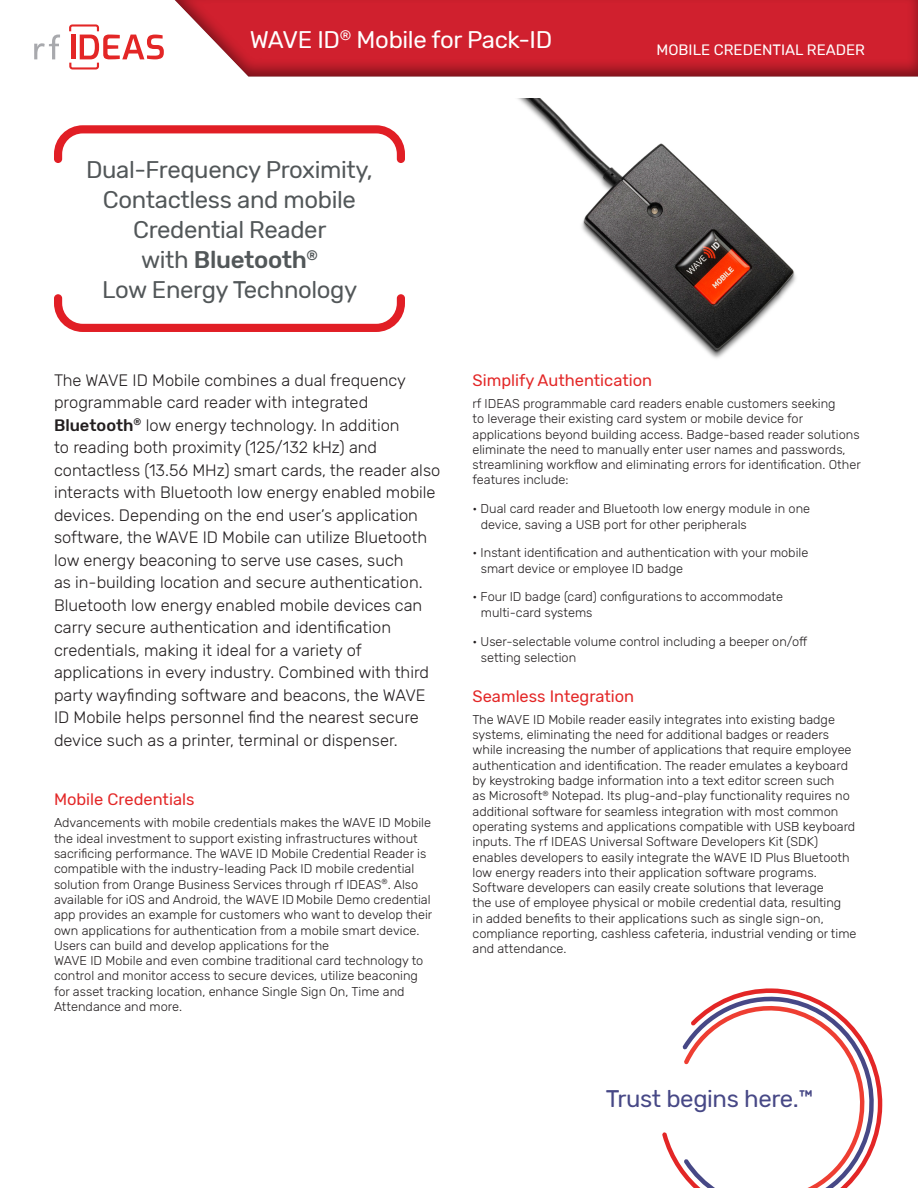
<style>
.page{position:relative;width:918px;height:1188px;background:#fff}
.page>*{position:absolute;margin:0;border:0;box-sizing:border-box;transform-origin:0 0}
.Intro_text{font:24px/30px "Rubik";letter-spacing:-.015em;color:#525759;text-align:center}
.t1{font:24px "Rubik";letter-spacing:-.015em;color:#fff}
.Intro_text-2{font:24px "Rubik";letter-spacing:-.015em;color:#474886}
.Body{font:300 16.5px/22.5px "Rubik";color:#231f20}
.Body-2{font:16.5px "Rubik";color:#e32626}
.Body-3{font:15px "Rubik";color:#fff}
.Body-4{font:300 12.75px/15.3px "Rubik";color:#231f20}
.s1{font-weight:500}
</style>
<div class="page">
<div style="left:172px;top:0;width:746px;height:77px;background:#231f20;opacity:.5"></div>
<svg style="left:34px;top:35px;width:26px;height:24px"></svg>
<svg style="left:69px;top:24px;width:95px;height:45px"></svg>
<svg style="left:54px;top:294px;width:351px;height:38px"></svg>
<svg style="left:54px;top:125px;width:351px;height:38px"></svg>
<img style="left:518px;top:99px;width:278px;height:259px">
<svg style="left:662px;top:988px;width:221px;height:199px"></svg>
<p class="t1" style="left:250px;top:27px;width:304px">WAVE ID<sup>®</sup> Mobile for Pack-ID</p>
<p class="Intro_text" style="left:86px;top:155px;width:288px">Dual-Frequency Proximity,<br>Contactless and mobile<br>Credential Reader<br>with <span class="s1">Bluetooth</span><sup>®<br></sup>Low Energy Technology</p>
<p class="Body-3" style="left:657px;top:41px;width:210px">MOBILE CREDENTIAL READER</p>
<p class="Body" style="left:54px;top:369px;width:388px">The WAVE ID Mobile combines a dual frequency programmable card reader with integrated <span class="s1">Bluetooth</span><sup>®</sup> low energy technology. In addition<br>to reading both proximity (125/132 kHz) and contactless (13.56 MHz) smart cards, the reader also interacts with Bluetooth low energy enabled mobile devices. Depending on the end user’s application software, the WAVE ID Mobile can utilize Bluetooth low energy beaconing to serve use cases, such<br>as in-building location and secure authentication.<br>Bluetooth low energy enabled mobile devices can carry secure authentication and identification credentials, making it ideal for a variety of applications in every industry. Combined with third party wayfinding software and beacons, the WAVE ID Mobile helps personnel find the nearest secure device such as a printer, terminal or dispenser.</p>
<p class="Body-2" style="left:54px;top:790px;width:142px">Mobile Credentials</p>
<p class="Body-4" style="left:54px;top:816px;width:380px">Advancements with mobile credentials makes the WAVE ID Mobile the ideal investment to support existing infrastructures without sacrificing performance. The WAVE ID Mobile Credential Reader is compatible with the industry-leading Pack ID mobile credential solution from Orange Business Services through rf IDEAS<sup>®</sup>. Also available for iOS and Android, the WAVE IDMobile Demo credential app provides an example for customers who want to develop their own applications for authentication from a mobile smart device.<br>Users can build and develop applications for the<br>WAVE ID Mobile and even combine traditional card technology to control and monitor access to secure devices, utilize beaconing for asset tracking location, enhance Single Sign On, Time and Attendance and more.</p>
<p class="Body-2" style="left:472px;top:371px;width:181px">Simplify Authentication</p>
<p class="Body-4" style="left:472px;top:396px;width:390px">rf IDEAS programmable card readers enable customers seeking<br>to leverage their existing card system or mobile device for applications beyond building access. Badge-based reader solutions eliminate the need to manually enter user names and passwords, streamlining workflow and eliminating errors for identification. Other features include:</p>
<p class="Body-4" style="left:481px;top:501px;width:331px;text-indent:-8px">• Dual card reader and Bluetooth low energy module in one device, saving a USB port for other peripherals</p>
<p class="Body-4" style="left:481px;top:546px;width:329px;text-indent:-8px">• Instant identification and authentication with your mobile smart device or employee ID badge</p>
<p class="Body-4" style="left:481px;top:590px;width:304px;text-indent:-8px">• Four ID badge (card) configurations to accommodate multi-card systems</p>
<p class="Body-4" style="left:481px;top:633px;width:328px;line-height:16.5px;text-indent:-8px">• User-selectable volume control including a beeper on/off setting selection</p>
<p class="Body-2" style="left:472px;top:687px;width:163px">Seamless Integration</p>
<p class="Body-4" style="left:472px;top:712px;width:386px">The WAVE ID Mobile reader easily integrates into existing badge systems, eliminating the need for additional badges or readers while increasing the number of applications that require employee authentication and identification. The reader emulates a keyboard by keystroking badge information into a text editor screen such<br>as Microsoft<sup>®</sup> Notepad. Its plug-and-play functionality requires no additional software for seamless integration with most common operating systems and applications compatible with USB keyboard inputs. The rf IDEAS Universal Software Developers Kit (SDK) enables developers to easily integrate the WAVE ID Plus Bluetooth low energy readers into their application software programs.<br>Software developers can easily create solutions that leverage<br>the use of employee physical or mobile credential data, resulting<br>in added benefits to their applications such as single sign-on, compliance reporting, cashless cafeteria, industrial vending or time and attendance.</p>
<p class="Intro_text-2" style="left:606px;top:1085px;width:209px">Trust begins here.™</p>
</div>
